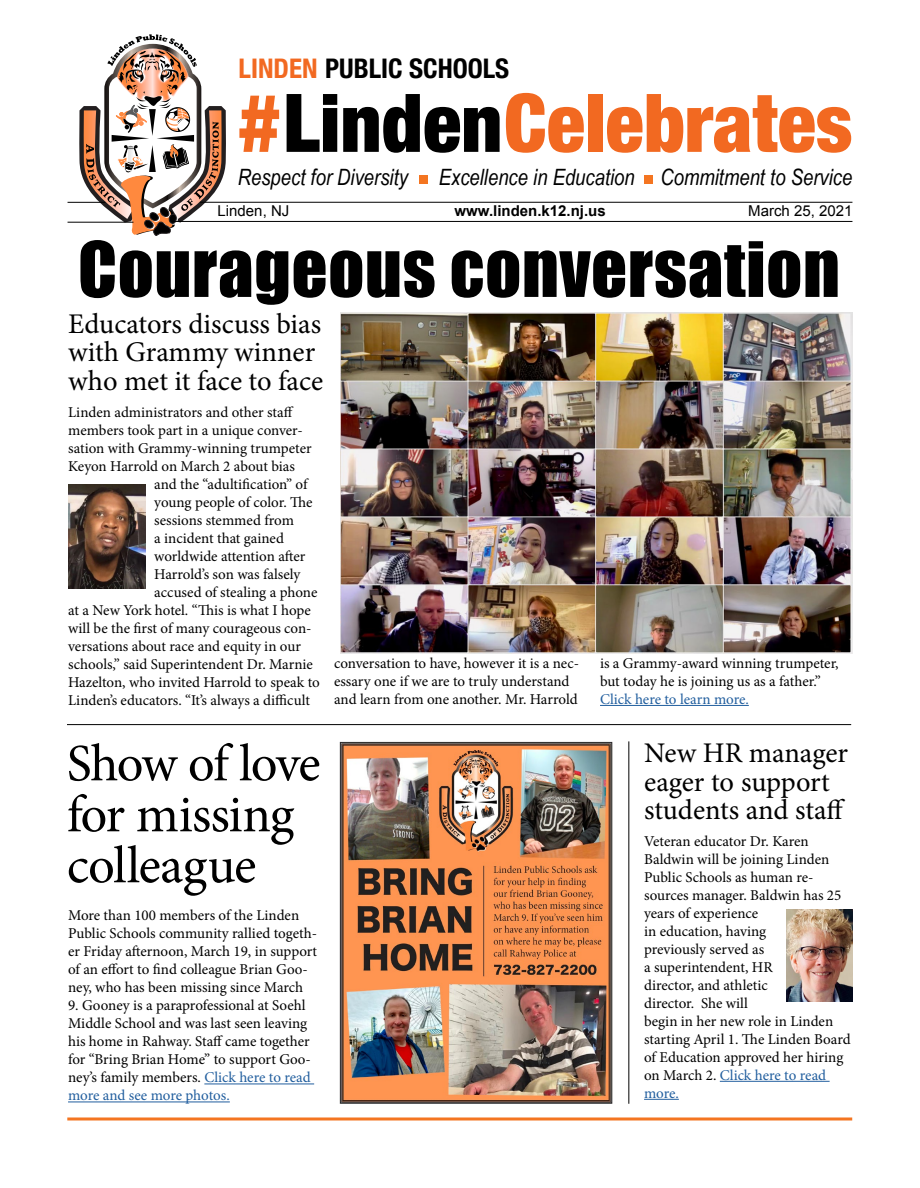
<style>
.page{position:relative;width:920px;height:1188px;background:#fff}
.page>*{position:absolute;margin:0;border:0;box-sizing:border-box;transform-origin:0 0}
.t1{font:900 condensed 81px "Helvetica Neue";color:#f26921}
.t2{font:70.5px "Impact";letter-spacing:.01em;color:#000}
.t3{font:52.5px/51px "Minion Pro";letter-spacing:-.025em;color:#000}
.t4{font:28.5px/28.5px "Minion Pro";letter-spacing:-.005em;color:#000}
.t5{font:700 condensed 27px "Helvetica Neue";color:#000}
.t6{font:italic 22.5px "Arial Narrow";color:#000}
.t7{font:15px/18px "Minion Pro";letter-spacing:-.005em;color:#000}
.t8{font:15px "Arial";color:#000}
.t9{font:15px "Minion Pro";letter-spacing:-.005em;color:#215e9e}
.t10{font:700 15px "Arial";color:#000}
.s1{color:#f26921}
.s2{color:#000}
.s3{color:#215e9e}
</style>
<div class="page">
<hr style="left:204px;top:1084px;width:110px;height:1px;background:#215e9e">
<hr style="left:68px;top:1102px;width:162px;height:1px;background:#215e9e">
<div style="left:644px;top:175px;width:8px;height:8px;background:#f47521"></div>
<svg style="left:79px;top:34px;width:147px;height:202px"></svg>
<hr style="left:173px;top:221px;width:679px;height:1px;background:#000">
<hr style="left:67px;top:1118px;width:785px;height:2px;background:#f47521">
<hr style="left:200px;top:202px;width:652px;height:1px;background:#000">
<hr style="left:68px;top:222px;width:65px;height:1px;background:#000">
<hr style="left:68px;top:202px;width:37px;height:1px;background:#000">
<div style="left:419px;top:175px;width:9px;height:8px;background:#f47521"></div>
<img style="left:340px;top:312px;width:512px;height:342px">
<hr style="left:600px;top:705px;width:148px;height:1px;background:#215e9e">
<hr style="left:67px;top:724px;width:784px;height:1px;background:#000">
<hr style="left:719px;top:1081px;width:110px;height:1px;background:#215e9e">
<hr style="left:644px;top:1099px;width:35px;height:1px;background:#215e9e">
<img style="left:339px;top:741px;width:273px;height:363px">
<hr style="left:628px;top:741px;width:1px;height:363px;background:#000">
<img style="left:786px;top:909px;width:66px;height:93px">
<img style="left:68px;top:485px;width:77px;height:103px">
<h3 class="t5" style="left:238px;top:46px;width:272px"><span class="s1">LINDEN</span> PUBLIC SCHOOLS</h3>
<h1 class="t1" style="left:238px;top:56px;width:615px">#<span class="s2">Linden</span>Celebrates</h1>
<h3 class="t6" style="left:238px;top:162px;width:172px">Respect for Diversity</h3>
<h3 class="t6" style="left:439px;top:162px;width:415px">Excellence in Education Commitment to Service</h3>
<p class="t8" style="left:218px;top:201px;width:73px">Linden, NJ</p>
<p class="t8" style="left:748px;top:201px;width:106px">March 25, 2021</p>
<p class="t10" style="left:454px;top:201px;width:153px">www.linden.k12.nj.us</p>
<h2 class="t2" style="left:78px;top:215px;width:763px">COURAGEOUS CONVERSATION</h2>
<h3 class="t4" style="left:68px;top:310px;width:257px">Educators discuss bias with Grammy winner who met it face to face</h3>
<p class="t7" style="left:68px;top:404px;width:227px">Linden administrators and other staff</p>
<p class="t7" style="left:68px;top:422px;width:236px">members took part in a unique conver-</p>
<p class="t7" style="left:68px;top:440px;width:245px">sation with Grammy-winning trumpeter</p>
<p class="t7" style="left:68px;top:458px;width:228px">Keyon Harrold on March 2 about bias</p>
<p class="t7" style="left:154px;top:476px;width:155px">and the “adultification” of</p>
<p class="t7" style="left:154px;top:494px;width:160px">young people of color. The</p>
<p class="t7" style="left:154px;top:512px;width:141px">sessions stemmed from</p>
<p class="t7" style="left:154px;top:530px;width:131px">a incident that gained</p>
<p class="t7" style="left:154px;top:548px;width:153px">worldwide attention after</p>
<p class="t7" style="left:154px;top:566px;width:148px">Harrold’s son was falsely</p>
<p class="t7" style="left:154px;top:584px;width:165px">accused of stealing a phone</p>
<p class="t7" style="left:68px;top:602px;width:244px">at a New York hotel. “This is what I hope</p>
<p class="t7" style="left:68px;top:620px;width:245px">will be the first of many courageous con-</p>
<p class="t7" style="left:68px;top:638px;width:234px">versations about race and equity in our</p>
<p class="t7" style="left:68px;top:656px;width:246px">schools,” said Superintendent Dr. Marnie</p>
<p class="t7" style="left:68px;top:674px;width:253px">Hazelton, who invited Harrold to speak to</p>
<p class="t7" style="left:68px;top:692px;width:243px">Linden’s educators. “It’s always a difficult</p>
<p class="t7" style="left:334px;top:654px;width:246px">conversation to have, however it is a nec&shy;essary one if we are to truly understand and learn from one another. Mr. Harrold</p>
<p class="t7" style="left:600px;top:654px;width:240px">is a Grammy-award winning trumpeter, but today he is joining us as a father.”</p>
<p class="t9" style="left:600px;top:689px;width:150px">Click here to learn more.</p>
<h3 class="t3" style="left:67px;top:738px;width:255px">Show of love for missing colleague</h3>
<p class="t7" style="left:68px;top:907px;width:251px">More than 100 members of the Linden Public Schools community rallied togeth&shy;er Friday afternoon, March 19, in support of an effort to find colleague Brian Goo&shy;ney, who has been missing since March</p>
<p class="t7" style="left:68px;top:997px;width:244px">9. Gooney is a paraprofessional at Soehl Middle School and was last seen leaving his home in Rahway. Staff came together for “Bring Brian Home” to support Goo&shy;ney’s family members. <span class="s3">Click here to read more and see more photos.</span></p>
<h3 class="t4" style="left:644px;top:739px;width:205px">New HR manager eager to support students and staff</h3>
<p class="t7" style="left:644px;top:832px;width:208px">Veteran educator Dr. Karen<br>Baldwin will be joining Linden<br>Public Schools as human re&shy;sources manager. Baldwin has 25 years of experience<br>in education, having<br>previously served as<br>a superintendent, HR<br>director, and athletic<br>director. She will<br>begin in her new role in Linden starting April 1. The Linden Board of Education approved her hiring on March 2. <span class="s3">Click here to read more.</span></p>
</div>
